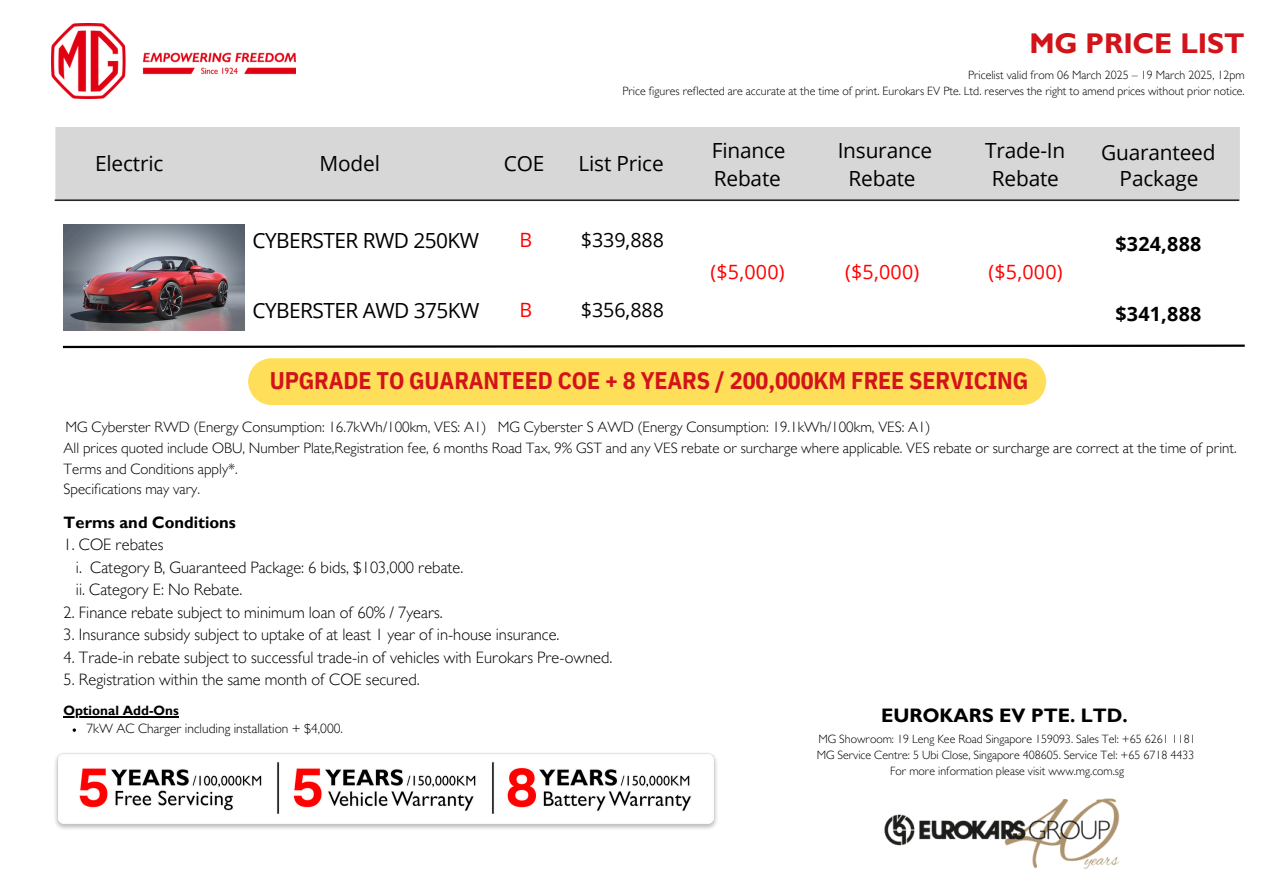
<style>
.page{position:relative;width:1263px;height:894px;background:#fff}
.page>*{position:absolute;margin:0;border:0;box-sizing:border-box;transform-origin:0 0}
.t1{font:700 28.5px "Gill Sans MT Std";color:#d2141a}
.t2{font:700 24px "IBM Plex Sans Cond";letter-spacing:-.005em;color:#d2141a}
.t3{font:20.85px "Open Sans";letter-spacing:-.01em;color:#000}
.t4{font:19.65px "Open Sans";letter-spacing:.01em;color:#f00}
.t5{font:19.65px "Open Sans";letter-spacing:-.005em;color:#000}
.t6{font:700 19.65px "Open Sans";letter-spacing:.01em;color:#000}
.t7{font:700 19.5px "Gill Sans MT Std";color:#000}
.t8{font:300 16.5px/22.5px "Gill Sans MT Std";color:#000}
.t9{font:700 16.5px "Gill Sans MT Std";color:#000}
.t10{font:300 15px/20.2px "Gill Sans MT Std";color:#000}
.t11{font:300 13.5px "Gill Sans MT Std";color:#000}
.t12{font:700 13.5px "Gill Sans MT Std";color:#000}
.t13{font:300 12px "Gill Sans MT Std";color:#000}
</style>
<div class="page">
<img style="left:55px;top:753px;width:662px;height:76px">
<img style="left:51px;top:24px;width:244px;height:74px">
<img style="left:54px;top:127px;width:1186px;height:250px">
<img style="left:64px;top:224px;width:181px;height:106px">
<svg style="left:61px;top:343px;width:1184px;height:6px"></svg>
<hr style="left:64px;top:715px;width:115px;height:2px;background:#000">
<div style="left:248px;top:358px;width:798px;height:47px;background:#ffde59;border-radius:23px"></div>
<img style="left:884px;top:798px;width:236px;height:72px">
<h4 class="t1" style="left:1029px;top:33px;width:217px">MG PRICE LIST</h4>
<h4 class="t13" style="left:968px;top:70px;width:278px">Pricelist valid from 06 March 2025 – 19 March 2025, 12pm</h4>
<h4 class="t13" style="left:622px;top:86px;width:624px">Price figures reflected are accurate at the time of print. Eurokars EV Pte. Ltd. reserves the right to amend prices without prior notice.</h4>
<h4 class="t3" style="left:95px;top:149px;width:70px">Electric</h4>
<h4 class="t3" style="left:320px;top:149px;width:62px">Model</h4>
<h4 class="t3" style="left:504px;top:149px;width:42px">COE</h4>
<h4 class="t3" style="left:578px;top:149px;width:87px">List Price</h4>
<h4 class="t3" style="left:252px;top:225px;width:228px">CYBERSTER RWD 250KW</h4>
<h4 class="t3" style="left:252px;top:296px;width:229px">CYBERSTER AWD 375KW</h4>
<h3 class="t4" style="left:519px;top:226px;width:14px">B</h3>
<h3 class="t4" style="left:519px;top:296px;width:14px">B</h3>
<p class="t5" style="left:581px;top:226px;width:85px">$339,888</p>
<h1 class="t5" style="left:581px;top:296px;width:85px">$356,888</h1>
<p class="t3" style="left:712px;top:135px;width:75px">Finance</p>
<h2 class="t3" style="left:714px;top:163px;width:69px">Rebate</h2>
<h2 class="t3" style="left:838px;top:135px;width:96px">Insurance</h2>
<p class="t3" style="left:849px;top:163px;width:69px">Rebate</p>
<p class="t3" style="left:985px;top:135px;width:82px">Trade-In</p>
<h4 class="t3" style="left:992px;top:163px;width:69px">Rebate</h4>
<h5 class="t4" style="left:710px;top:258px;width:76px">($5,000)</h5>
<h5 class="t4" style="left:845px;top:258px;width:76px">($5,000)</h5>
<h5 class="t4" style="left:988px;top:258px;width:76px">($5,000)</h5>
<h4 class="t2" style="left:270px;top:365px;width:760px">UPGRADE TO GUARANTEED COE + 8 YEARS / 200,000KM FREE SERVICING</h4>
<p class="t10" style="left:66px;top:419px;width:866px">MG Cyberster RWD (Energy Consumption: 16.7kWh/100km, VES: A1) MG Cyberster S AWD (Energy Consumption: 19.1kWh/100km, VES: A1)</p>
<h4 class="t3" style="left:1101px;top:137px;width:116px">Guaranteed</h4>
<h4 class="t3" style="left:1120px;top:163px;width:80px">Package</h4>
<h6 class="t6" style="left:1115px;top:230px;width:87px">$324,888</h6>
<p class="t6" style="left:1115px;top:300px;width:87px">$341,888</p>
<h4 class="t10" style="left:64px;top:440px;width:1175px">All prices quoted include OBU, Number Plate,Registration fee, 6 months Road Tax, 9% GST and any VES rebate or surcharge where applicable. VES rebate or surcharge are correct at the time of print.<br>Terms and Conditions apply*.<br>Specifications may vary.</h4>
<p class="t9" style="left:64px;top:516px;width:174px">Terms and Conditions</p>
<p class="t8" style="left:76px;top:535px;width:389px;text-indent:-12px">1. COE rebates<br>i. Category B, Guaranteed Package: 6 bids, $103,000 rebate. ii. Category E: No Rebate.</p>
<p class="t8" style="left:64px;top:603px;width:381px">2. Finance rebate subject to minimum loan of 60% / 7years.</p>
<p class="t8" style="left:64px;top:625px;width:497px">3. Insurance subsidy subject to uptake of at least 1 year of in-house insurance.</p>
<p class="t8" style="left:64px;top:648px;width:550px">4. Trade-in rebate subject to successful trade-in of vehicles with Eurokars Pre-owned.</p>
<p class="t8" style="left:64px;top:670px;width:357px">5. Registration within the same month of COE secured.</p>
<h4 class="t12" style="left:64px;top:705px;width:117px">Optional Add-Ons</h4>
<h2 class="t11" style="left:87px;top:723px;width:258px">7kW AC Charger including installation + $4,000.</h2>
<p class="t7" style="left:881px;top:708px;width:248px">EUROKARS EV PTE. LTD.</p>
<p class="t13" style="left:818px;top:735px;width:379px">MG Showroom: 19 Leng Kee Road Singapore 159093. Sales Tel: +65 6261 1181</p>
<p class="t13" style="left:817px;top:751px;width:379px">MG Service Centre: 5 Ubi Close, Singapore 408605. Service Tel: +65 6718 4433</p>
<h4 class="t13" style="left:890px;top:767px;width:236px">For more information please visit www.mg.com.sg</h4>
</div>
